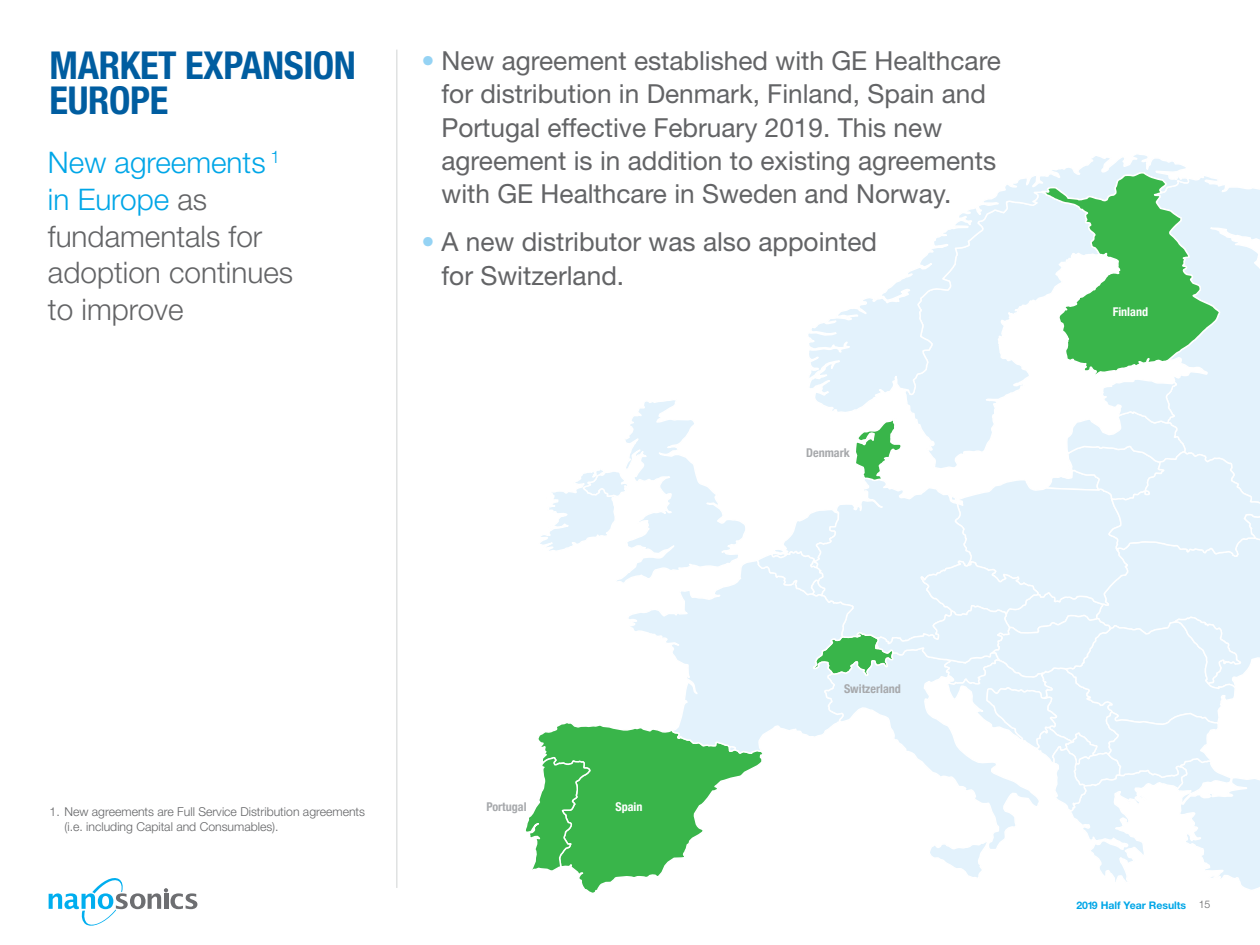
<style>
.page{position:relative;width:1260px;height:945px;background:#fff}
.page>*{position:absolute;margin:0;border:0;box-sizing:border-box;transform-origin:0 0}
.t1{font:700 condensed 38.5px/35px "Helvetica Neue";letter-spacing:-.01em;color:#005da0}
.t2{font:300 29.75px/36.8px "Helvetica Neue";color:#636466}
.t3{font:26.25px/33.2px "Helvetica Neue";color:#636466}
.t4{font:300 12.25px/14.9px "Helvetica Neue";color:#636466}
.t5{font:700 condensed 12.08px "Helvetica Neue";color:#a7a9ac}
.t6{font:700 condensed 12.08px "Helvetica Neue";color:#fff}
.t7{font:700 10.5px "Helvetica Neue";color:#00a6e7}
.s1{color:#00a6e7}
.s2{color:#95d3f4}
.s3{font-weight:300;color:#636466}
</style>
<div class="page">
<svg style="left:49px;top:878px;width:148px;height:48px"></svg>
<hr style="left:396px;top:50px;width:1px;height:838px;background:#d1d3d4">
<svg style="left:1052px;top:154px;width:134px;height:17px"></svg>
<svg style="left:526px;top:171px;width:734px;height:722px"></svg>
<h1 class="t1" style="left:50px;top:48px;width:308px">MARKET EXPANSION<br>EUROPE</h1>
<p class="t2" style="left:48px;top:144px;width:247px"><span class="s1">New agreements</span> <sup>1 </sup><span class="s1">in Europe</span> as fundamentals for adoption continues to improve</p>
<p class="t3" style="left:441px;top:44px;width:561px;text-indent:-20px"><span class="s2">•</span> New agreement established with GE Healthcare for distribution in Denmark, Finland, Spain and Portugal effective February 2019. This new agreement is in addition to existing agreements with GE Healthcare in Sweden and Norway.</p>
<p class="t3" style="left:441px;top:225px;width:437px;text-indent:-20px"><span class="s2">•</span> A new distributor was also appointed for Switzerland.</p>
<p class="t5" style="left:806px;top:443px;width:45px">Denmark</p>
<p class="t6" style="left:1113px;top:301px;width:37px">Finland</p>
<p class="t4" style="left:64px;top:804px;width:302px;text-indent:-15px">1. New agreements are Full Service Distribution agreements (i.e. including Capital and Consumables).</p>
<p class="t5" style="left:486px;top:796px;width:42px">Portugal</p>
<p class="t6" style="left:615px;top:796px;width:29px">Spain</p>
<p class="t5" style="left:844px;top:678px;width:58px">Switzerland</p>
<p class="t7" style="left:1076px;top:899px;width:135px">2019 Half Year Results <span class="s3">15</span></p>
</div>
